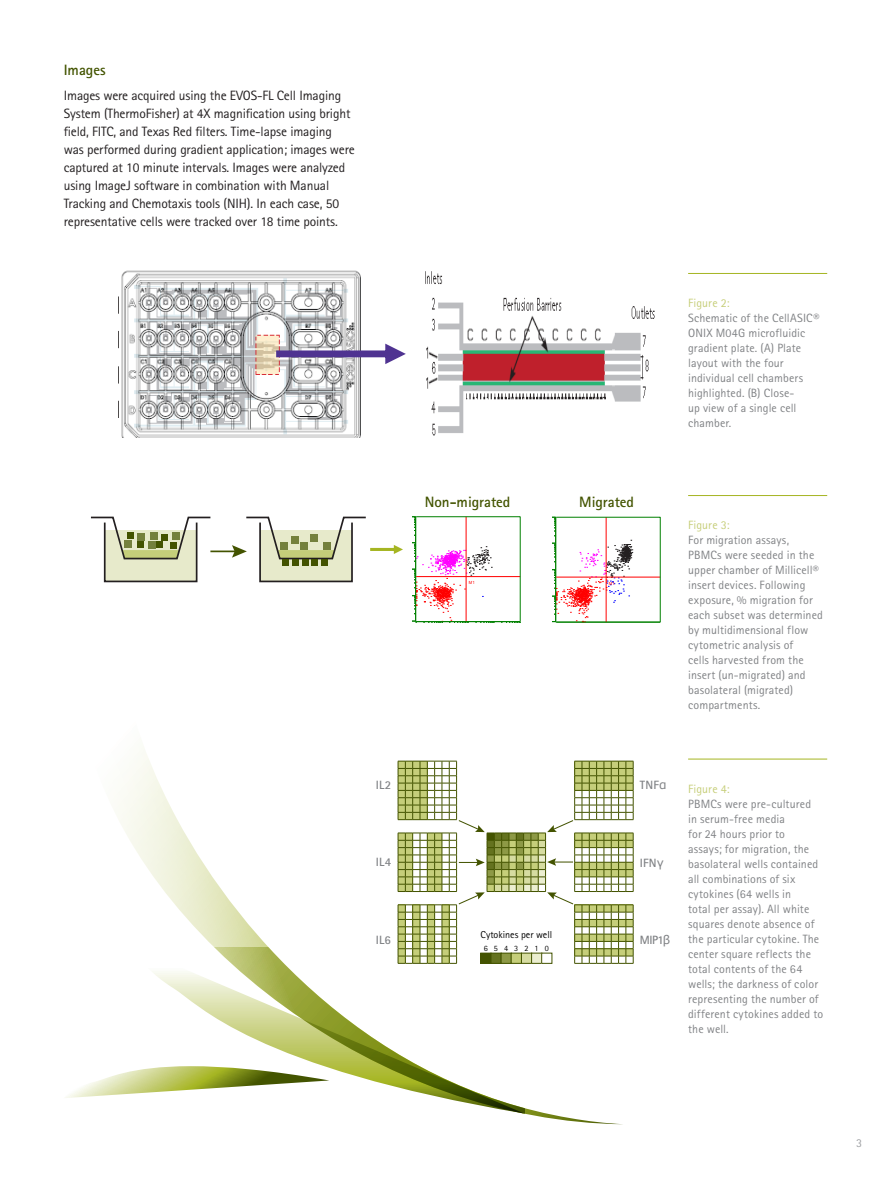
<style>
.page{position:relative;width:891px;height:1188px;background:#fff}
.page>*{position:absolute;margin:0;border:0;box-sizing:border-box;transform-origin:0 0}
.subhead_2{font:700 15px "Merck Sans Serif Pro";color:#435400}
.Subhead3{font:700 15px "Merck Sans Serif Pro";color:#435400}
.Body{font:13.5px/18px "Merck Sans Serif Pro";letter-spacing:-.01em;color:#231f20}
.Sidebar{font:12px/15px "Merck Sans Serif Pro";letter-spacing:.01em;color:#808285}
.Figure{font:12px "Merck Sans Serif Pro";letter-spacing:.005em;color:#c6ce79}
.Sidebar-2{font:700 12px "Merck Sans Serif Pro";letter-spacing:.01em;color:#808285}
.t1{font:12px "Merck Sans Serif Pro";color:#9d9fa2}
.t2{font:10.05px "Merck Sans Serif Pro";color:#000}
.t3{font:8.1px "Merck Sans Serif Pro";letter-spacing:.75em;color:#000}
.t4{font:4.2px "Arial";color:#f00}
.s1{font-family:"Verdana";font-weight:400}
</style>
<div class="page">
<svg style="left:117px;top:749px;width:507px;height:375px"></svg>
<svg style="left:134px;top:948px;width:390px;height:166px"></svg>
<svg style="left:65px;top:1066px;width:264px;height:32px"></svg>
<hr style="left:688px;top:495px;width:139px;height:1px;background:#a5b522">
<hr style="left:688px;top:759px;width:139px;height:1px;background:#a5b522">
<svg style="left:398px;top:761px;width:236px;height:203px"></svg>
<div style="left:105px;top:530px;width:92px;height:51px;background:#e7eacb"></div>
<div style="left:104px;top:522px;width:93px;height:60px;border:2px solid #231f20"></div>
<div style="left:260px;top:530px;width:92px;height:51px;background:#e7eacb"></div>
<div style="left:259px;top:522px;width:94px;height:60px;border:2px solid #231f20"></div>
<hr style="left:688px;top:273px;width:139px;height:1px;background:#a5b522">
<svg style="left:412px;top:516px;width:109px;height:107px"></svg>
<svg style="left:552px;top:517px;width:109px;height:106px"></svg>
<svg style="left:90px;top:516px;width:313px;height:50px"></svg>
<img style="left:425px;top:271px;width:230px;height:165px">
<img style="left:121px;top:270px;width:240px;height:167px">
<svg style="left:276px;top:344px;width:130px;height:20px"></svg>
<p class="Subhead3" style="left:64px;top:61px;width:43px">Images</p>
<p class="Body" style="left:64px;top:87px;width:293px">Images were acquired using the EVOS-FL Cell Imaging System (ThermoFisher) at 4X magnification using bright field, FITC, and Texas Red filters. Time-lapse imaging was performed during gradient application; images were captured at 10 minute intervals. Images were analyzed using ImageJ software in combination with Manual Tracking and Chemotaxis tools (NIH). In each case, 50 representative cells were tracked over 18 time points.</p>
<p class="Sidebar-2" style="left:376px;top:777px;width:17px">IL2</p>
<p class="Sidebar-2" style="left:376px;top:855px;width:17px">IL4</p>
<p class="Sidebar-2" style="left:376px;top:932px;width:17px">IL6</p>
<p class="Figure" style="left:688px;top:296px;width:43px">Figure 2:</p>
<p class="Sidebar" style="left:688px;top:311px;width:133px">Schematic of the CellASIC®<br>ONIX M04G microfluidic gradient plate. (A) Plate layout with the four individual cell chambers highlighted. (B) Close-<br>up view of a single cell chamber.</p>
<p class="subhead_2" style="left:425px;top:492px;width:87px">Non-migrated</p>
<p class="subhead_2" style="left:579px;top:492px;width:56px">Migrated</p>
<p class="t4" style="left:469px;top:580px;width:8px">M1</p>
<p class="t4" style="left:609px;top:580px;width:8px">M1</p>
<p class="Figure" style="left:688px;top:518px;width:43px">Figure 3:</p>
<p class="Sidebar" style="left:688px;top:533px;width:136px">For migration assays,<br>PBMCs were seeded in the upper chamber of Millicell® insert devices. Following exposure, % migration for each subset was determined by multidimensional flow cytometric analysis of<br>cells harvested from the insert (un-migrated) and basolateral (migrated) compartments.</p>
<p class="t2" style="left:480px;top:929px;width:73px">Cytokines per well</p>
<p class="t3" style="left:484px;top:943px;width:67px">6543210</p>
<p class="Sidebar-2" style="left:640px;top:778px;width:28px">TNF<span class="s1">α</span></p>
<p class="Sidebar-2" style="left:640px;top:855px;width:25px">IFN<span class="s1">γ</span></p>
<p class="Sidebar-2" style="left:640px;top:933px;width:32px">MIP1<span class="s1">β</span></p>
<p class="Figure" style="left:688px;top:782px;width:43px">Figure 4:</p>
<p class="Sidebar" style="left:688px;top:796px;width:137px">PBMCs were pre-cultured<br>in serum-free media<br>for 24 hours prior to<br>assays; for migration, the basolateral wells contained all combinations of six cytokines (64 wells in<br>total per assay). All white squares denote absence of the particular cytokine. The center square reflects the total contents of the 64 wells; the darkness of color representing the number of different cytokines added to the well.</p>
<p class="t1" style="left:856px;top:1136px;width:7px">3</p>
</div>
